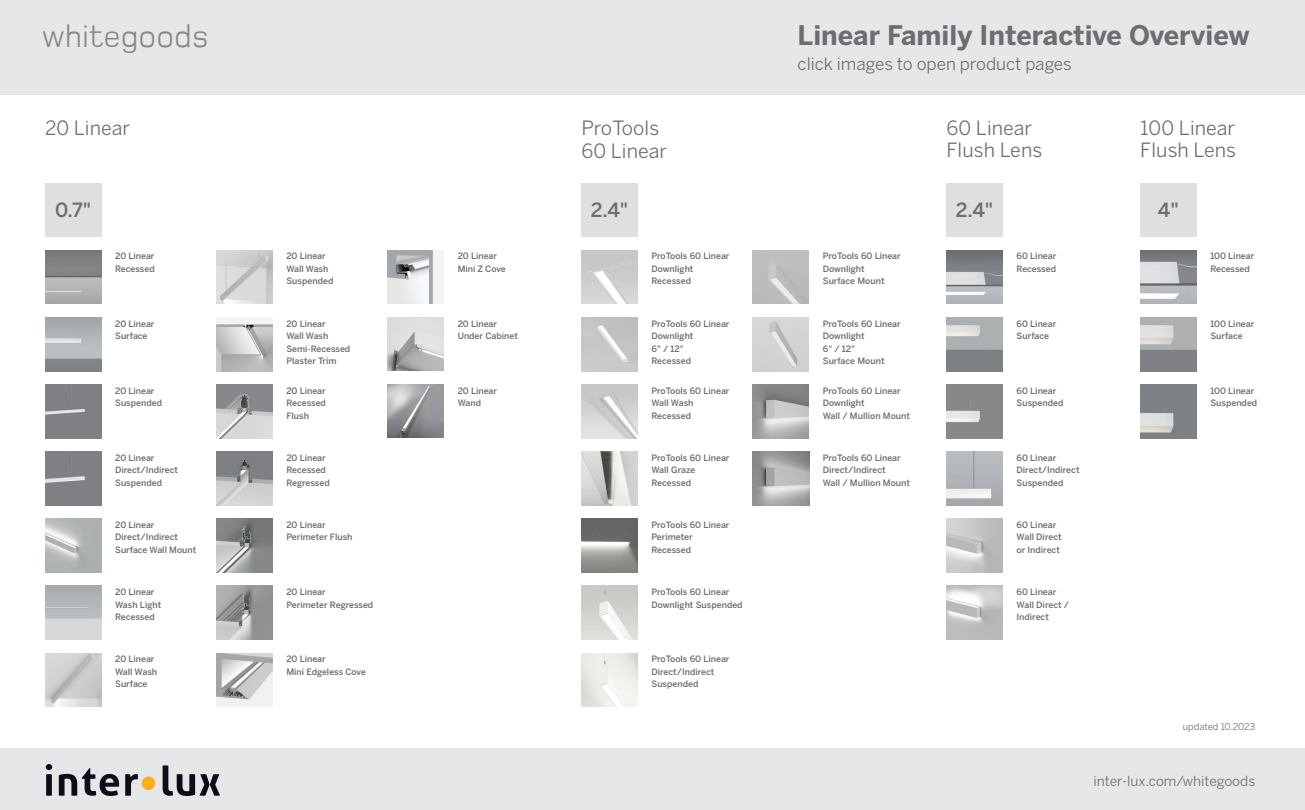
<style>
.page{position:relative;width:1305px;height:810px;background:#fff}
.page>*{position:absolute;margin:0;border:0;box-sizing:border-box;transform-origin:0 0}
.t1{font:32.25px "Foundry Monoline";color:#85888a}
.t2{font:700 26.88px "Benton Sans";color:#6d6e71}
._2_US_Title_16_22{font:19.5px/22.5px "Benton Sans";letter-spacing:.005em;color:#6d6e71}
.Big_Number_US{font:500 19.5px "Benton Sans";color:#6d6e71}
.e1{font:17.06px "Benton Sans";color:#6d6e71}
.t3{font:13.75px "Benton Sans";color:#6d6e71}
.t4{font:9.38px "Benton Sans";color:#6d6e71}
.Paragraph_Style_1{font:500 8.75px/12.5px "Benton Sans";color:#6d6e71}
</style>
<div class="page">
<div style="left:581px;top:183px;width:57px;height:54px;background:#dedfe0"></div>
<img style="left:582px;top:250px;width:56px;height:54px">
<img style="left:581px;top:385px;width:57px;height:53px">
<img style="left:581px;top:586px;width:57px;height:54px">
<img style="left:753px;top:250px;width:56px;height:54px">
<img style="left:753px;top:385px;width:56px;height:53px">
<img style="left:582px;top:653px;width:56px;height:54px">
<img style="left:582px;top:519px;width:56px;height:54px">
<img style="left:753px;top:452px;width:56px;height:53px">
<div style="left:0;top:0;width:1305px;height:94px;background:#e6e7e8"></div>
<div style="left:45px;top:183px;width:56px;height:54px;background:#dedfe0"></div>
<div style="left:1140px;top:183px;width:57px;height:54px;background:#dedfe0"></div>
<div style="left:0;top:749px;width:1305px;height:61px;background:#e6e7e8"></div>
<div style="left:142px;top:776px;width:13px;height:14px;background:#fcaf1a;border-radius:50%"></div>
<svg style="left:125px;top:774px;width:13px;height:22px"></svg>
<svg style="left:163px;top:765px;width:57px;height:31px"></svg>
<svg style="left:46px;top:764px;width:6px;height:32px"></svg>
<svg style="left:59px;top:768px;width:60px;height:28px"></svg>
<div style="left:45px;top:452px;width:56px;height:53px;background:#7f8084"></div>
<img style="left:45px;top:653px;width:56px;height:54px">
<img style="left:216px;top:318px;width:57px;height:53px">
<img style="left:1140px;top:250px;width:57px;height:54px">
<img style="left:45px;top:250px;width:56px;height:54px">
<img style="left:45px;top:519px;width:56px;height:54px">
<img style="left:216px;top:385px;width:57px;height:53px">
<img style="left:216px;top:452px;width:57px;height:53px">
<div style="left:45px;top:385px;width:56px;height:53px;background:#7f8084"></div>
<img style="left:216px;top:250px;width:57px;height:54px">
<div style="left:947px;top:183px;width:56px;height:54px;background:#dedfe0"></div>
<img style="left:947px;top:250px;width:56px;height:54px">
<img style="left:947px;top:452px;width:56px;height:53px">
<img style="left:947px;top:586px;width:56px;height:54px">
<img style="left:947px;top:385px;width:56px;height:53px">
<img style="left:947px;top:519px;width:56px;height:54px">
<img style="left:1140px;top:317px;width:57px;height:54px">
<img style="left:1140px;top:385px;width:57px;height:53px">
<img style="left:582px;top:452px;width:56px;height:53px">
<img style="left:388px;top:317px;width:56px;height:54px">
<img style="left:216px;top:586px;width:57px;height:54px">
<img style="left:216px;top:519px;width:57px;height:54px">
<img style="left:216px;top:653px;width:57px;height:54px">
<img style="left:388px;top:250px;width:56px;height:54px">
<img style="left:388px;top:384px;width:56px;height:54px">
<img style="left:581px;top:317px;width:57px;height:54px">
<img style="left:753px;top:317px;width:56px;height:54px">
<p class="t1" style="left:42px;top:19px;width:168px">whitegoods</p>
<p class="t2" style="left:798px;top:20px;width:453px">Linear Family Interactive Overview</p>
<p class="e1" style="left:798px;top:53px;width:276px">click images to open product pages</p>
<p class="_2_US_Title_16_22" style="left:45px;top:116px;width:87px">20 Linear</p>
<p class="_2_US_Title_16_22" style="left:1140px;top:116px;width:97px">100 Linear<br>Flush Lens</p>
<p class="_2_US_Title_16_22" style="left:947px;top:116px;width:97px">60 Linear<br>Flush Lens</p>
<p class="_2_US_Title_16_22" style="left:581px;top:116px;width:87px">ProTools<br>60 Linear</p>
<p class="Big_Number_US" style="left:956px;top:199px;width:39px">2.4"</p>
<p class="Big_Number_US" style="left:55px;top:199px;width:38px">0.7"</p>
<p class="Big_Number_US" style="left:1158px;top:199px;width:22px">4"</p>
<p class="Big_Number_US" style="left:591px;top:199px;width:39px">2.4"</p>
<p class="Paragraph_Style_1" style="left:115px;top:250px;width:41px">20 Linear</p>
<p class="Paragraph_Style_1" style="left:115px;top:262px;width:41px">Recessed</p>
<p class="Paragraph_Style_1" style="left:115px;top:317px;width:41px">20 Linear</p>
<p class="Paragraph_Style_1" style="left:115px;top:329px;width:34px">Surface</p>
<p class="Paragraph_Style_1" style="left:458px;top:250px;width:50px">20 Linear<br>Mini Z Cove</p>
<p class="Paragraph_Style_1" style="left:1017px;top:250px;width:41px">60 Linear</p>
<p class="Paragraph_Style_1" style="left:1017px;top:262px;width:41px">Recessed</p>
<p class="Paragraph_Style_1" style="left:823px;top:250px;width:80px">ProTools 60 Linear<br>Downlight<br>Surface Mount</p>
<p class="Paragraph_Style_1" style="left:823px;top:317px;width:80px">ProTools 60 Linear<br>Downlight<br>6" / 12"<br>Surface Mount</p>
<p class="Paragraph_Style_1" style="left:286px;top:250px;width:48px">20 Linear<br>Wall Wash<br>Suspended</p>
<p class="Paragraph_Style_1" style="left:1210px;top:250px;width:46px">100 Linear</p>
<p class="Paragraph_Style_1" style="left:651px;top:250px;width:80px">ProTools 60 Linear<br>Downlight<br>Recessed</p>
<p class="Paragraph_Style_1" style="left:1210px;top:262px;width:41px">Recessed</p>
<p class="Paragraph_Style_1" style="left:651px;top:317px;width:80px">ProTools 60 Linear<br>Downlight</p>
<p class="Paragraph_Style_1" style="left:651px;top:342px;width:41px">6" / 12"<br>Recessed</p>
<p class="Paragraph_Style_1" style="left:458px;top:317px;width:62px">20 Linear<br>Under Cabinet</p>
<p class="Paragraph_Style_1" style="left:286px;top:317px;width:65px">20 Linear<br>Wall Wash<br>Semi-Recessed<br>Plaster Trim</p>
<p class="Paragraph_Style_1" style="left:1210px;top:317px;width:46px">100 Linear</p>
<p class="Paragraph_Style_1" style="left:1017px;top:317px;width:41px">60 Linear</p>
<p class="Paragraph_Style_1" style="left:1017px;top:329px;width:34px">Surface</p>
<p class="Paragraph_Style_1" style="left:1210px;top:329px;width:34px">Surface</p>
<p class="Paragraph_Style_1" style="left:115px;top:384px;width:41px">20 Linear</p>
<p class="Paragraph_Style_1" style="left:115px;top:397px;width:48px">Suspended</p>
<p class="Paragraph_Style_1" style="left:286px;top:384px;width:41px;text-align:justify">20 Linear Recessed Flush</p>
<p class="Paragraph_Style_1" style="left:458px;top:384px;width:41px">20 Linear<br>Wand</p>
<p class="Paragraph_Style_1" style="left:651px;top:384px;width:80px">ProTools 60 Linear<br>Wall Wash<br>Recessed</p>
<p class="Paragraph_Style_1" style="left:823px;top:384px;width:89px">ProTools 60 Linear<br>Downlight<br>Wall / Mullion Mount</p>
<p class="Paragraph_Style_1" style="left:1017px;top:384px;width:41px">60 Linear</p>
<p class="Paragraph_Style_1" style="left:1017px;top:397px;width:48px">Suspended</p>
<p class="Paragraph_Style_1" style="left:1210px;top:384px;width:46px">100 Linear</p>
<p class="Paragraph_Style_1" style="left:1210px;top:397px;width:48px">Suspended</p>
<p class="Paragraph_Style_1" style="left:115px;top:451px;width:64px">20 Linear<br>Direct/Indirect<br>Suspended</p>
<p class="Paragraph_Style_1" style="left:115px;top:518px;width:83px">20 Linear<br>Direct/Indirect<br>Surface Wall Mount</p>
<p class="Paragraph_Style_1" style="left:286px;top:451px;width:45px">20 Linear<br>Recessed<br>Regressed</p>
<p class="Paragraph_Style_1" style="left:286px;top:518px;width:68px">20 Linear<br>Perimeter Flush</p>
<p class="Paragraph_Style_1" style="left:651px;top:451px;width:80px">ProTools 60 Linear<br>Wall Graze<br>Recessed</p>
<p class="Paragraph_Style_1" style="left:651px;top:518px;width:80px">ProTools 60 Linear<br>Perimeter<br>Recessed</p>
<p class="Paragraph_Style_1" style="left:823px;top:451px;width:89px">ProTools 60 Linear<br>Direct/Indirect<br>Wall / Mullion Mount</p>
<p class="Paragraph_Style_1" style="left:1017px;top:451px;width:41px">60 Linear</p>
<p class="Paragraph_Style_1" style="left:1017px;top:464px;width:64px">Direct/Indirect<br>Suspended</p>
<p class="Paragraph_Style_1" style="left:1017px;top:518px;width:41px">60 Linear</p>
<p class="Paragraph_Style_1" style="left:1017px;top:531px;width:47px">Wall Direct or Indirect</p>
<p class="Paragraph_Style_1" style="left:115px;top:586px;width:48px">20 Linear<br>Wash Light<br>Recessed</p>
<p class="Paragraph_Style_1" style="left:115px;top:653px;width:44px">20 Linear<br>Wall Wash<br>Surface</p>
<p class="Paragraph_Style_1" style="left:286px;top:586px;width:88px">20 Linear<br>Perimeter Regressed</p>
<p class="Paragraph_Style_1" style="left:286px;top:653px;width:81px">20 Linear<br>Mini Edgeless Cove</p>
<p class="Paragraph_Style_1" style="left:651px;top:586px;width:93px">ProTools 60 Linear<br>Downlight Suspended</p>
<p class="Paragraph_Style_1" style="left:651px;top:653px;width:80px">ProTools 60 Linear<br>Direct/Indirect<br>Suspended</p>
<p class="Paragraph_Style_1" style="left:1017px;top:586px;width:41px">60 Linear</p>
<p class="Paragraph_Style_1" style="left:1017px;top:598px;width:54px">Wall Direct /<br>Indirect</p>
<p class="t4" style="left:1183px;top:721px;width:74px">updated 10.2023</p>
<p class="t3" style="left:1094px;top:772px;width:163px">inter-lux.com/whitegoods</p>
</div>
